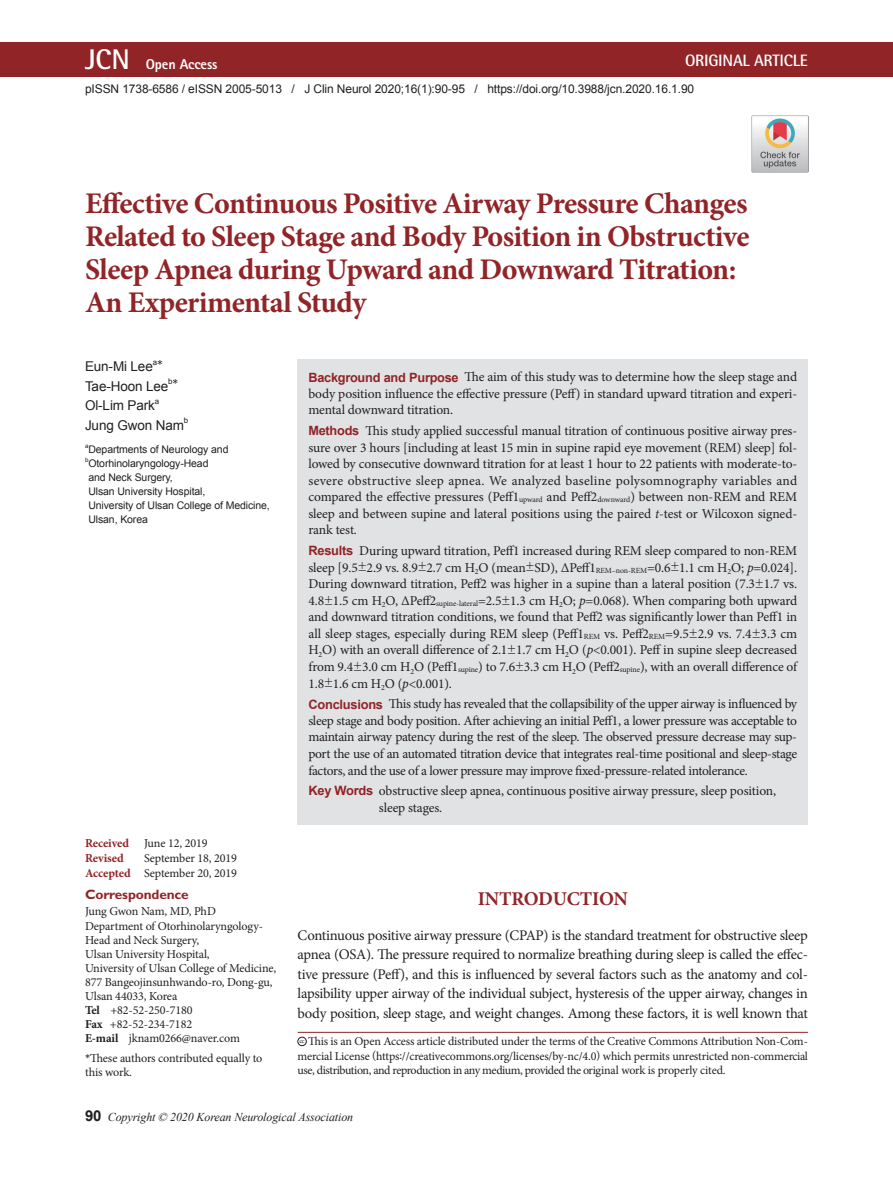
<style>
.page{position:relative;width:893px;height:1191px;background:#fff}
.page>*{position:absolute;margin:0;border:0;box-sizing:border-box;transform-origin:0 0}
.t1{font:700 30px/33px "Minion Pro";letter-spacing:-.02em;color:#912427}
.t2{font:700 19.5px "Minion Pro";letter-spacing:-.01em;color:#912427}
.t3{font:700 16.5px "Rotis Semi Sans Std";letter-spacing:-.015em;color:#fff}
.t4{font:14.7px/19.5px "Minion Pro";letter-spacing:-.025em;color:#231f20;text-align:justify}
.t5{font:800 14.25px "Rotis Sans Serif Std";letter-spacing:-.01em;color:#fff}
.t6{font:700 13.65px "Gill Sans Std";letter-spacing:-.01em;color:#912427}
.t7{font:13.5px/16.5px "Minion Pro";letter-spacing:-.015em;color:#231f20;text-align:justify}
.t8{font:13.5px "Arial";letter-spacing:-.01em;color:#231f20}
.t9{font:12.15px/14px "Minion Pro";letter-spacing:-.01em;color:#231f20}
.t10{font:700 12.15px/14.4px "Minion Pro";color:#912427}
.t11{font:12px/14.4px "Minion Pro";letter-spacing:-.03em;color:#231f20;text-align:justify}
.t12{font:12px "Arial";letter-spacing:-.01em;color:#231f20}
.t13{font:italic 12px "Times New Roman";letter-spacing:-.01em;color:#231f20}
.t14{font:10.5px/14px "Arial";letter-spacing:-.01em;color:#231f20}
.t15{font:7.8px "Arial";color:#231f20}
.t16{font:6.15px "Arial";color:#231f20}
.s1{font-family:"Rotis Semi Sans Std";font-weight:700;font-size:28.5px}
.s2{font-family:"Century Gothic";font-size:13.5px}
.s3{font-weight:400;color:#231f20}
.s4{font-weight:700;color:#912427}
.s5{font-weight:700}
.s6{font-family:"Century Gothic"}
.s7{font-family:"Arial";font-weight:700;font-size:12.75px;color:#912427}
.s8{font-style:italic}
.s9{font-family:"Arial";font-weight:700;font-size:12.9px;color:#912427}
.s10{font-family:"Garamond"}
.s11{font-style:italic;font-size:13.65px}
.s12{font-size:13.65px}
.s13{font-family:"Arial";font-weight:700;font-style:normal;font-size:15px}
</style>
<div class="page">
<div style="left:298px;top:359px;width:510px;height:466px;background:#e1e2e4"></div>
<hr style="left:298px;top:1032px;width:510px;height:1px;background:#912427">
<div style="left:298px;top:1037px;width:8px;height:8px;border:1px solid #231f20;border-radius:50%"></div>
<div style="left:0;top:43px;width:893px;height:34px;background:#912427"></div>
<img style="left:751px;top:115px;width:57px;height:58px">
<p class="t5" style="left:85px;top:55px;width:134px"><span class="s1">JCN</span> Open Access</p>
<p class="t3" style="left:685px;top:50px;width:124px">ORIGINAL ARTICLE</p>
<p class="t12" style="left:85px;top:81px;width:611px">pISSN 1738-6586 / eISSN 2005-5013 / J Clin Neurol 2020;16(1):90-95 / https://doi.org/10.3988/jcn.2020.16.1.90</p>
<h1 class="t1" style="left:85px;top:186px;width:666px">Effective Continuous Positive Airway Pressure Changes Related to Sleep Stage and Body Position in Obstructive Sleep Apnea during Upward and Downward Titration:<br>An Experimental Study</h1>
<p class="t8" style="left:85px;top:357px;width:69px">Eun-Mi Lee</p>
<p class="t15" style="left:153px;top:357px;width:12px">a<span class="s2">*</span></p>
<p class="t8" style="left:85px;top:377px;width:85px">Tae-Hoon Lee</p>
<p class="t15" style="left:168px;top:376px;width:12px">b<span class="s2">*</span></p>
<p class="t8" style="left:85px;top:396px;width:71px">Ol-Lim Park</p>
<p class="t15" style="left:155px;top:396px;width:6px">a</p>
<p class="t8" style="left:85px;top:416px;width:100px">Jung Gwon Nam</p>
<p class="t15" style="left:184px;top:415px;width:6px">b</p>
<p class="t16" style="left:85px;top:442px;width:5px">a</p>
<p class="t14" style="left:88px;top:442px;width:142px">Departments of Neurology and</p>
<p class="t16" style="left:85px;top:455px;width:5px">b</p>
<p class="t14" style="left:88px;top:456px;width:183px">Otorhinolaryngology-Head<br>and Neck Surgery,<br>Ulsan University Hospital,<br>University of Ulsan College of Medicine,<br>Ulsan, Korea</p>
<p class="t10" style="left:85px;top:836px;width:124px">Received <span class="s3">June 12, 2019<br></span>Revised</p>
<p class="t9" style="left:85px;top:850px;width:153px;line-height:15.1px;text-align:right">September 18, 2019<br><span class="s4">Accepted</span> September 20, 2019</p>
<p class="t6" style="left:85px;top:886px;width:105px">Correspondence</p>
<p class="t9" style="left:85px;top:903px;width:180px;line-height:15.1px">Jung Gwon Nam, MD, PhD<br>Department of Otorhinolaryngology-</p>
<p class="t9" style="left:85px;top:933px;width:193px">Head and Neck Surgery,<br>Ulsan University Hospital,<br>University of Ulsan College of Medicine,<br>877 Bangeojinsunhwando-ro, Dong-gu,<br>Ulsan 44033, Korea<br><span class="s5">Tel</span> +82-52-250-7180<br><span class="s5">Fax</span> +82-52-234-7182<br><span class="s5">E-mail</span> jknam0266@naver.com</p>
<p class="t9" style="left:85px;top:1051px;width:179px"><span class="s6">*</span>These authors contributed equally to this work.</p>
<p class="t7" style="left:308px;top:369px;width:490px"><span class="s7">Background and Purpose</span> The aim of this study was to determine how the sleep stage and body position influence the effective pressure (Peff) in standard upward titration and experi&shy;mental downward titration.</p>
<p class="t7" style="left:308px;top:422px;width:490px"><span class="s7">Methods</span> This study applied successful manual titration of continuous positive airway pres&shy;sure over 3 hours [including at least 15 min in supine rapid eye movement (REM) sleep] fol&shy;lowed by consecutive downward titration for at least 1 hour to 22 patients with moderate-to&shy;severe obstructive sleep apnea. We analyzed baseline polysomnography variables and compared the effective pressures (Peff1<sub>upward</sub> and Peff2<sub>downward</sub>) between non-REM and REM sleep and between supine and lateral positions using the paired <span class="s8">t</span>-test or Wilcoxon signed&shy;rank test.</p>
<p class="t7" style="left:308px;top:542px;width:490px"><span class="s9">Results</span> During upward titration, Peff1 increased during REM sleep compared to non-REM sleep [9.5<span class="s10">±</span>2.9 vs. 8.9<span class="s10">±</span>2.7 cm H<sub>2</sub>O (mean<span class="s10">±</span>SD), ΔPeff1<sub>REM–non-REM</sub>=0.6<span class="s10">±</span>1.1 cm H<sub>2</sub>O; <span class="s11">p</span>=0.024].<br>During downward titration, Peff2 was higher in a supine than a lateral position (7.3<span class="s10">±</span>1.7 vs.<br>4.8<span class="s10">±</span>1.5 cm H<sub>2</sub>O, ΔPeff2<sub>supine-lateral</sub>=2.5<span class="s10">±</span>1.3 cm H<sub>2</sub>O; <span class="s11">p</span>=0.068). When comparing both upward and downward titration conditions, we found that Peff2 was significantly lower than Peff1 in all sleep stages, especially during REM sleep (Peff1<sub>REM</sub> vs. Peff2<sub>REM</sub>=9.5<span class="s10">±</span>2.9 vs. 7.4<span class="s10">±</span>3.3 cm H<sub>2</sub>O) with an overall difference of 2.1<span class="s10">±</span>1.7 cm H<sub>2</sub>O (<span class="s11">p</span>&lt;0.001). Peff in supine sleep decreased from 9.4<span class="s10">±</span>3.0 cm H<sub>2</sub>O (Peff1<sub>supine</sub>) to 7.6<span class="s10">±</span>3.3 cm H<sub>2</sub>O (Peff2<sub>supine</sub>), with an overall difference of 1.8<span class="s10">±</span>1.6 cm H<sub>2</sub>O (<span class="s11">p</span><span class="s12">&lt;</span>0.001).</p>
<p class="t7" style="left:308px;top:696px;width:490px"><span class="s9">Conclusions</span> This study has revealed that the collapsibility of the upper airway is influenced by sleep stage and body position. After achieving an initial Peff1, a lower pressure was acceptable to maintain airway patency during the rest of the sleep. The observed pressure decrease may sup&shy;port the use of an automated titration device that integrates real-time positional and sleep-stage factors, and the use of a lower pressure may improve fixed-pressure-related intolerance.</p>
<p class="t7" style="left:379px;top:782px;width:399px;text-indent:-71px"><span class="s9">Key Words</span> obstructive sleep apnea, continuous positive airway pressure, sleep position, sleep stages.</p>
<h2 class="t2" style="left:478px;top:884px;width:152px">INTRODUCTION</h2>
<p class="t4" style="left:298px;top:925px;width:512px">Continuous positive airway pressure (CPAP) is the standard treatment for obstructive sleep apnea (OSA). The pressure required to normalize breathing during sleep is called the effec&shy;tive pressure (Peff), and this is influenced by several factors such as the anatomy and col&shy;lapsibility upper airway of the individual subject, hysteresis of the upper airway, changes in body position, sleep stage, and weight changes. Among these factors, it is well known that</p>
<p class="t11" style="left:298px;top:1034px;width:512px"><sup>cc</sup> This is an Open Access article distributed under the terms of the Creative Commons Attribution Non-Com&shy;mercial License (https://creativecommons.org/licenses/by-nc/4.0) which permits unrestricted non-commercial use, distribution, and reproduction in any medium, provided the original work is properly cited.</p>
<p class="t13" style="left:85px;top:1108px;width:270px"><span class="s13">90</span> Copyright © 2020 Korean Neurological Association</p>
</div>
